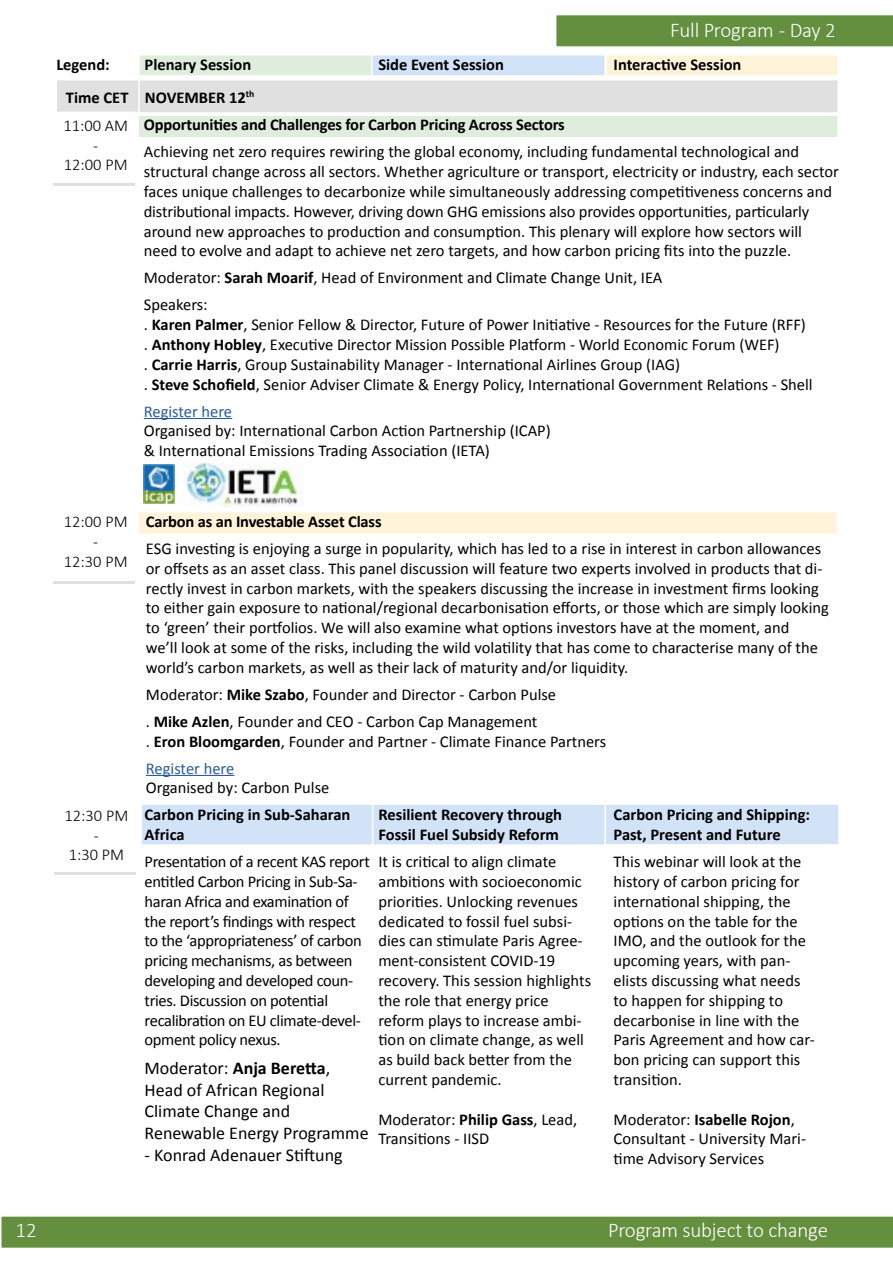
<style>
.page{position:relative;width:893px;height:1263px;background:#fff}
.page>*{position:absolute;margin:0;border:0;box-sizing:border-box;transform-origin:0 0}
.t1{font:300 21px "Calibri";letter-spacing:-.01em;color:#fff}
.t2{font:18px/21.6px "Calibri";color:#000}
.t3{font:16.5px/19.8px "Calibri";color:#000}
.t4{font:700 16.5px/19.8px "Calibri";color:#000}
.t5{font:16.5px/19.8px "Calibri";letter-spacing:-.02em;color:#000}
.t6{font:300 16.5px/19.8px "Calibri";color:#000;text-align:center}
.t7{font:16.5px "Calibri";color:#275b9b}
.s1{font-weight:700}
.s2{color:#275b9b}
</style>
<div class="page">
<div style="left:1px;top:1216px;width:892px;height:32px;background:#648f3f"></div>
<div style="left:556px;top:15px;width:337px;height:32px;background:#648f3f"></div>
<div style="left:57px;top:80px;width:780px;height:32px;background:#e0e0e0"></div>
<hr style="left:138px;top:80px;width:2px;height:32px;background:#fff">
<div style="left:138px;top:54px;width:235px;height:23px;background:#dfeddd;border:2px solid #fff"></div>
<div style="left:371px;top:54px;width:235px;height:23px;background:#d2e2f7;border:2px solid #fff"></div>
<div style="left:605px;top:54px;width:234px;height:23px;background:#fff3d9;border:2px solid #fff"></div>
<div style="left:137px;top:511px;width:701px;height:24px;background:#fff3d9;border:2px solid #fff"></div>
<hr style="left:146px;top:775px;width:88px;height:1px;background:#275b9b">
<hr style="left:137px;top:510px;width:1px;height:62px;background:#fff">
<div style="left:137px;top:114px;width:702px;height:25px;background:#dfeddd;border:2px solid #fff"></div>
<hr style="left:137px;top:113px;width:1px;height:63px;background:#fff">
<hr style="left:144px;top:418px;width:88px;height:1px;background:#275b9b">
<img style="left:184px;top:462px;width:119px;height:44px">
<img style="left:143px;top:464px;width:31px;height:40px">
<hr style="left:53px;top:184px;width:82px;height:2px;background:#e0e0e0">
<hr style="left:53px;top:582px;width:82px;height:2px;background:#e0e0e0">
<div style="left:604px;top:803px;width:236px;height:43px;background:#d2e2f7;border:2px solid #fff"></div>
<div style="left:370px;top:803px;width:236px;height:43px;background:#d2e2f7;border:2px solid #fff"></div>
<div style="left:140px;top:803px;width:233px;height:43px;background:#d2e2f7;border:2px solid #fff"></div>
<hr style="left:54px;top:873px;width:81px;height:2px;background:#e0e0e0">
<p class="t1" style="left:670px;top:17px;width:167px">Full Program - Day 2</p>
<p class="t4" style="left:56px;top:54px;width:55px">Legend:</p>
<p class="t4" style="left:145px;top:54px;width:108px">Plenary Session</p>
<p class="t4" style="left:378px;top:54px;width:127px">Side Event Session</p>
<p class="t4" style="left:614px;top:54px;width:129px">Interactive Session</p>
<p class="t4" style="left:66px;top:87px;width:190px">Time CET NOVEMBER 12<sup>th</sup></p>
<p class="t6" style="left:63px;top:115px;width:66px">11:00 AM -<br>12:00 PM</p>
<p class="t4" style="left:144px;top:114px;width:422px">Opportunities and Challenges for Carbon Pricing Across Sectors</p>
<p class="t3" style="left:144px;top:141px;width:697px">Achieving net zero requires rewiring the global economy, including fundamental technological and structural change across all sectors. Whether agriculture or transport, electricity or industry, each sector faces unique challenges to decarbonize while simultaneously addressing competitiveness concerns and distributional impacts. However, driving down GHG emissions also provides opportunities, particularly around new approaches to production and consumption. This plenary will explore how sectors will need to evolve and adapt to achieve net zero targets, and how carbon pricing fits into the puzzle.</p>
<p class="t3" style="left:144px;top:264px;width:520px;line-height:27px">Moderator: <span class="s1">Sarah Moarif</span>, Head of Environment and Climate Change Unit, IEA<br>Speakers:</p>
<p class="t3" style="left:144px;top:314px;width:670px">. <span class="s1">Karen Palmer</span>, Senior Fellow &amp; Director, Future of Power Initiative - Resources for the Future (RFF) . <span class="s1">Anthony Hobley</span>, Executive Director Mission Possible Platform - World Economic Forum (WEF)<br>. <span class="s1">Carrie Harris</span>, Group Sustainability Manager - International Airlines Group (IAG)<br>. <span class="s1">Steve Schofield</span>, Senior Adviser Climate &amp; Energy Policy, International Government Relations - Shell</p>
<p class="t7" style="left:144px;top:401px;width:90px">Register here</p>
<p class="t3" style="left:144px;top:420px;width:408px">Organised by: International Carbon Action Partnership (ICAP) &amp; International Emissions Trading Association (IETA)</p>
<p class="t1" style="left:16px;top:1217px;width:23px">12</p>
<p class="t6" style="left:64px;top:512px;width:65px">12:00 PM -<br>12:30 PM</p>
<p class="t6" style="left:65px;top:805px;width:65px">12:30 PM -<br>1:30 PM</p>
<p class="t4" style="left:146px;top:511px;width:237px">Carbon as an Investable Asset Class</p>
<p class="t3" style="left:146px;top:538px;width:684px">ESG investing is enjoying a surge in popularity, which has led to a rise in interest in carbon allowances or offsets as an asset class. This panel discussion will feature two experts involved in products that di&shy;rectly invest in carbon markets, with the speakers discussing the increase in investment firms looking to either gain exposure to national/regional decarbonisation efforts, or those which are simply looking to ‘green’ their portfolios. We will also examine what options investors have at the moment, and<br>we’ll look at some of the risks, including the wild volatility that has come to characterise many of the world’s carbon markets, as well as their lack of maturity and/or liquidity.</p>
<p class="t3" style="left:146px;top:680px;width:412px;line-height:27px">Moderator: <span class="s1">Mike Szabo</span>, Founder and Director - Carbon Pulse . <span class="s1">Mike Azlen</span>, Founder and CEO - Carbon Cap Management</p>
<p class="t3" style="left:146px;top:727px;width:462px;line-height:27px">. <span class="s1">Eron Bloomgarden</span>, Founder and Partner - Climate Finance Partners<br><span class="s2">Register here</span></p>
<p class="t3" style="left:146px;top:777px;width:185px">Organised by: Carbon Pulse</p>
<p class="t4" style="left:145px;top:804px;width:207px">Carbon Pricing in Sub-Saharan<br>Africa</p>
<p class="t5" style="left:145px;top:851px;width:227px">Presentation of a recent KAS report entitled Carbon Pricing in Sub-Sa&shy;haran Africa and examination of the report’s findings with respect to the ‘appropriateness’ of carbon pricing mechanisms, as between developing and developed coun&shy;tries. Discussion on potential recalibration on EU climate-devel&shy;opment policy nexus.</p>
<p class="t2" style="left:145px;top:1056px;width:226px">Moderator: <span class="s1">Anja Beretta</span>,<br>Head of African Regional<br>Climate Change and<br>Renewable Energy Programme</p>
<p class="t2" style="left:145px;top:1143px;width:200px">- Konrad Adenauer Stiftung</p>
<p class="t4" style="left:378px;top:804px;width:185px">Resilient Recovery through<br>Fossil Fuel Subsidy Reform</p>
<p class="t3" style="left:378px;top:851px;width:214px">It is critical to align climate ambitions with socioeconomic priorities. Unlocking revenues dedicated to fossil fuel subsi&shy;dies can stimulate Paris Agree&shy;ment-consistent COVID-19 recovery. This session highlights the role that energy price reform plays to increase ambi&shy;tion on climate change, as well as build back better from the current pandemic.</p>
<p class="t3" style="left:378px;top:1108px;width:200px">Moderator: <span class="s1">Philip Gass</span>, Lead,<br>Transitions - IISD</p>
<p class="t4" style="left:614px;top:804px;width:198px">Carbon Pricing and Shipping:<br>Past, Present and Future</p>
<p class="t3" style="left:614px;top:851px;width:203px">This webinar will look at the history of carbon pricing for international shipping, the options on the table for the<br>IMO, and the outlook for the upcoming years, with pan&shy;elists discussing what needs to happen for shipping to decarbonise in line with the<br>Paris Agreement and how car&shy;bon pricing can support this transition.</p>
<p class="t3" style="left:614px;top:1108px;width:194px">Moderator: <span class="s1">Isabelle Rojon</span>,<br>Consultant - University Mari&shy;time Advisory Services</p>
<p class="t1" style="left:608px;top:1217px;width:221px">Program subject to change</p>
</div>
